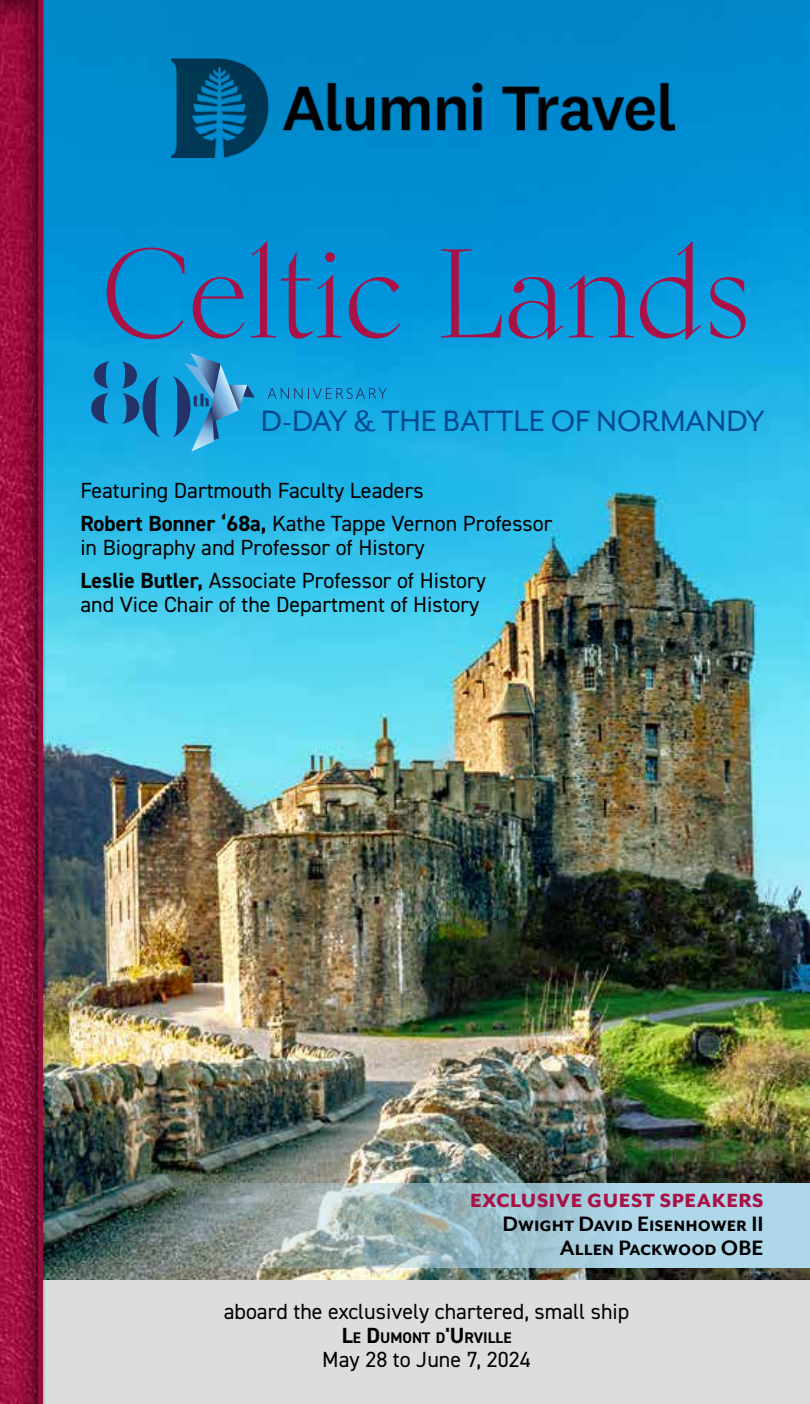
<style>
.page{position:relative;width:810px;height:1404px;background:#fff}
.page>*{position:absolute;margin:0;border:0;box-sizing:border-box;transform-origin:0 0}
.t1{font:125.8px "Kumlien Pro";color:#a81246}
.t2{font:34px "Mr Eaves San OT";color:#004a8f}
.t3{font:700 24px/24px "Mr Eaves Mod OT";color:#000;text-align:right}
.t4{font:22px/33px "DIN2014";color:#000}
.t5{font:800 22px "Mr Eaves Mod OT";letter-spacing:.025em;color:#a81246}
.t6{font:700 15.4px "DIN2014";color:#000}
.s1{font-weight:700}
.s2{font-size:22px}
</style>
<div class="page">
<img style="left:47px;top:0;width:763px;height:1281px">
<div style="left:21px;top:1281px;width:789px;height:123px;background:#dcddde"></div>
<div style="left:0;top:0;width:46px;height:1404px;background:#000;opacity:.4"></div>
<div style="left:33px;top:0;width:14px;height:1404px;background:#000;opacity:.5"></div>
<hr style="left:38px;top:0;width:4px;height:1404px;background:#920e3c">
<svg style="left:148px;top:1184px;width:662px;height:84px;background:#9cb9c1"></svg>
<svg style="left:91px;top:361px;width:19px;height:63px"></svg>
<svg style="left:121px;top:353px;width:181px;height:100px;background:#2099d1"></svg>
<svg style="left:308px;top:388px;width:79px;height:11px"></svg>
<img style="left:172px;top:58px;width:502px;height:100px">
<h1 class="t1" style="left:100px;top:218px;width:653px">Celtic Lands</h1>
<h2 class="t2" style="left:261px;top:402px;width:505px">D-DAY &amp; THE BATTLE OF NORMANDY</h2>
<p class="t4" style="left:80px;top:473px;width:474px">Featuring Dartmouth Faculty Leaders<br><span class="s1">Robert Bonner ‘68a,</span> Kathe Tappe Vernon Professor</p>
<p class="t4" style="left:80px;top:530px;width:407px">in Biography and Professor of History<br><span class="s1">Leslie Butler,</span> Associate Professor of History</p>
<p class="t4" style="left:80px;top:587px;width:401px">and Vice Chair of the Department of History</p>
<p class="t5" style="left:470px;top:1187px;width:295px">EXCLUSIVE GUEST SPEAKERS</p>
<p class="t3" style="left:503px;top:1211px;width:263px">Dwight David Eisenhower II<br>Allen Packwood OBE</p>
<p class="t4" style="left:224px;top:1294px;width:407px">aboard the exclusively chartered, small ship</p>
<p class="t6" style="left:342px;top:1327px;width:171px"><span class="s2">L</span>E <span class="s2">D</span>UMONT D<span class="s2">'U</span> RVILLE</p>
<p class="t4" style="left:322px;top:1342px;width:210px">May 28 to June 7, 2024</p>
</div>
